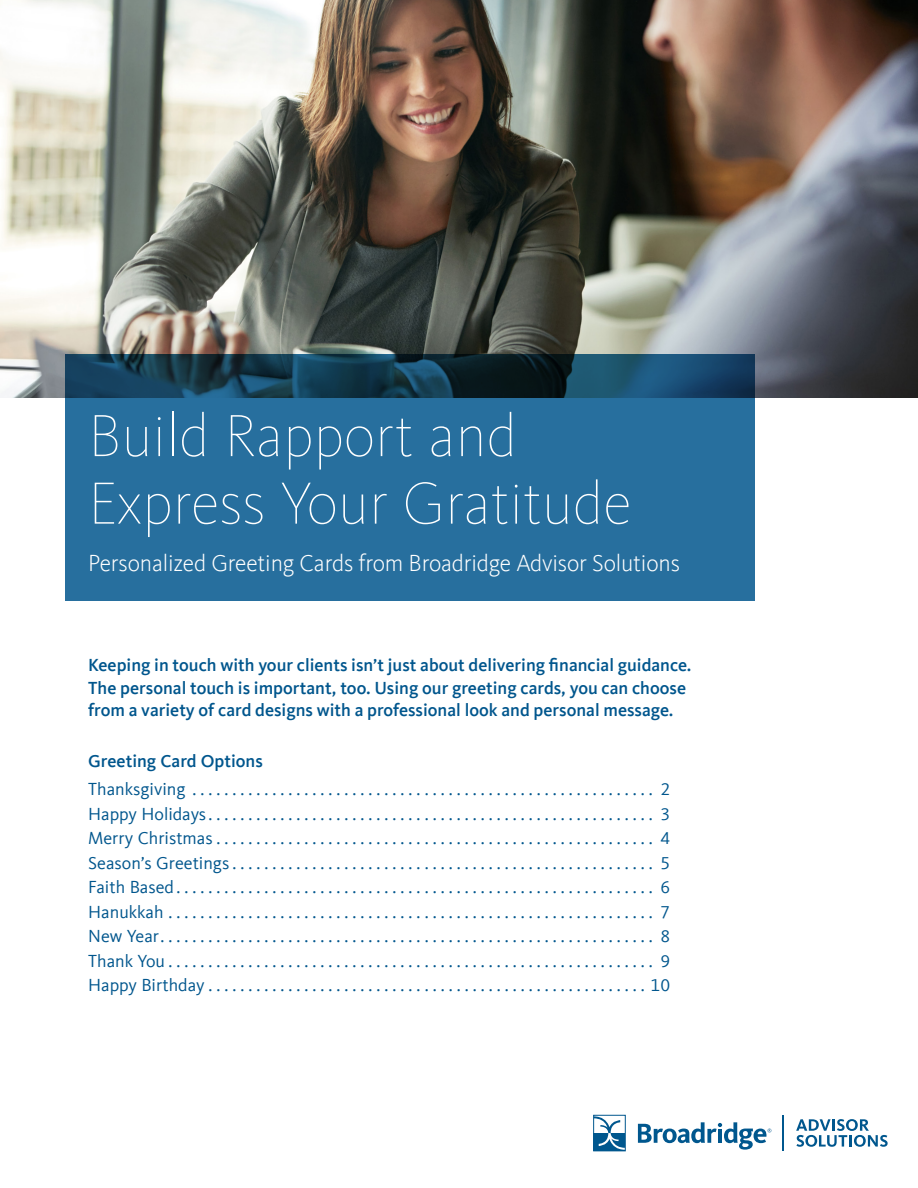
<style>
.page{position:relative;width:918px;height:1188px;background:#fff}
.page>*{position:absolute;margin:0;border:0;box-sizing:border-box;transform-origin:0 0}
.t1{font:100 61.5px/67.5px "Kievit Offc";color:#fff}
.t2{font:300 24px "Kievit Offc";letter-spacing:-.005em;color:#fff}
.t3{font:500 18px/22.5px "Kievit Offc";color:#00568d}
.t4{font:17.7px "Kievit Offc";color:#00568d}
.s1{font-size:18px}
</style>
<div class="page">
<img style="left:0;top:0;width:918px;height:397px">
<svg style="left:66px;top:354px;width:689px;height:247px;background:#236590"></svg>
<svg style="left:595px;top:1117px;width:29px;height:32px"></svg>
<svg style="left:638px;top:1122px;width:133px;height:28px"></svg>
<svg style="left:796px;top:1119px;width:92px;height:28px"></svg>
<hr style="left:782px;top:1115px;width:2px;height:36px;background:#00578e">
<div style="left:593px;top:1115px;width:33px;height:36px;border:1px solid #00578e"></div>
<h1 class="t1" style="left:88px;top:403px;width:545px">Build Rapport and<br>Express Your Gratitude</h1>
<h2 class="t2" style="left:88px;top:550px;width:593px">Personalized Greeting Cards from Broadridge Advisor Solutions</h2>
<p class="t3" style="left:88px;top:654px;width:605px">Keeping in touch with your clients isn’t just about delivering financial guidance.<br>The personal touch is important, too. Using our greeting cards, you can choose from a variety of card designs with a professional look and personal message.</p>
<p class="t3" style="left:88px;top:750px;width:176px">Greeting Card Options</p>
<p class="t4" style="left:88px;top:779px;width:584px"><span class="s1">Thanksgiving</span> .......................................................... 2</p>
<p class="t4" style="left:88px;top:804px;width:584px"><span class="s1">Happy Holidays</span>........................................................ 3</p>
<p class="t4" style="left:88px;top:828px;width:584px"><span class="s1">Merry Christmas</span>....................................................... 4</p>
<p class="t4" style="left:88px;top:853px;width:584px"><span class="s1">Season’s Greetings</span>..................................................... 5</p>
<p class="t4" style="left:88px;top:877px;width:584px"><span class="s1">Faith Based</span>............................................................ 6</p>
<p class="t4" style="left:88px;top:902px;width:584px"><span class="s1">Hanukkah</span>............................................................. 7</p>
<p class="t4" style="left:88px;top:926px;width:584px"><span class="s1">New Year</span>.............................................................. 8</p>
<p class="t4" style="left:88px;top:951px;width:584px"><span class="s1">Thank You</span>............................................................. 9</p>
<p class="t4" style="left:88px;top:975px;width:584px"><span class="s1">Happy Birthday</span>.......................................................10</p>
</div>
